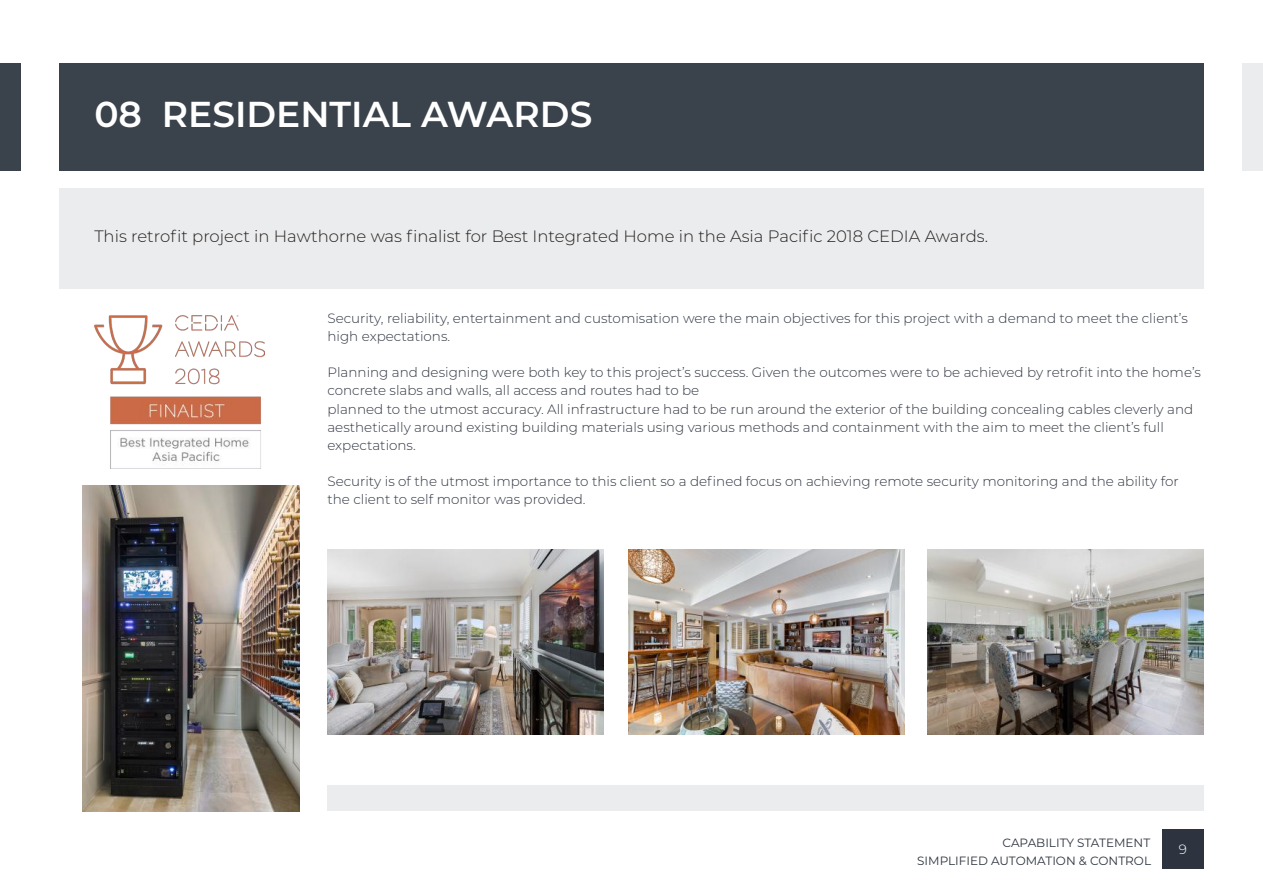
<style>
.page{position:relative;width:1263px;height:893px;background:#fff}
.page>*{position:absolute;margin:0;border:0;box-sizing:border-box;transform-origin:0 0}
.t1{font:600 36px "Montserrat";color:#fff}
.t2{font:300 16.5px "Montserrat";color:#241f1f}
.t3{font:300 13.5px/18px "Montserrat";color:#2e343f}
.t4{font:300 13.5px "Montserrat";color:#fff}
.t5{font:12px/18.1px "Montserrat";color:#2e343f;text-align:right}
</style>
<div class="page">
<div style="left:59px;top:64px;width:1144px;height:107px;background:#3a434b"></div>
<div style="left:59px;top:188px;width:1144px;height:101px;background:#ebeced"></div>
<img style="left:327px;top:550px;width:277px;height:184px">
<img style="left:82px;top:486px;width:217px;height:325px">
<img style="left:628px;top:550px;width:277px;height:184px">
<img style="left:927px;top:550px;width:276px;height:184px">
<img style="left:94px;top:316px;width:170px;height:152px">
<div style="left:1242px;top:64px;width:21px;height:107px;background:#ebeced"></div>
<div style="left:0;top:64px;width:21px;height:107px;background:#3a434b"></div>
<div style="left:327px;top:785px;width:876px;height:25px;background:#ebeced"></div>
<div style="left:1162px;top:829px;width:41px;height:39px;background:#2e343f"></div>
<h1 class="t1" style="left:94px;top:89px;width:499px">08 RESIDENTIAL AWARDS</h1>
<p class="t2" style="left:94px;top:225px;width:895px">This retrofit project in Hawthorne was finalist for Best Integrated Home in the Asia Pacific 2018 CEDIA Awards.</p>
<p class="t3" style="left:327px;top:309px;width:862px">Security, reliability, entertainment and customisation were the main objectives for this project with a demand to meet the client’s high expectations.</p>
<p class="t3" style="left:327px;top:363px;width:875px">Planning and designing were both key to this project’s success. Given the outcomes were to be achieved by retrofit into the home’s concrete slabs and walls, all access and routes had to be<br>planned to the utmost accuracy. All infrastructure had to be run around the exterior of the building concealing cables cleverly and aesthetically around existing building materials using various methods and containment with the aim to meet the client’s full expectations.</p>
<p class="t3" style="left:327px;top:471px;width:853px">Security is of the utmost importance to this client so a defined focus on achieving remote security monitoring and the ability for the client to self monitor was provided.</p>
<p class="t5" style="left:917px;top:833px;width:235px">CAPABILITY STATEMENT<br>SIMPLIFIED AUTOMATION &amp; CONTROL</p>
<p class="t4" style="left:1179px;top:839px;width:10px">9</p>
</div>
